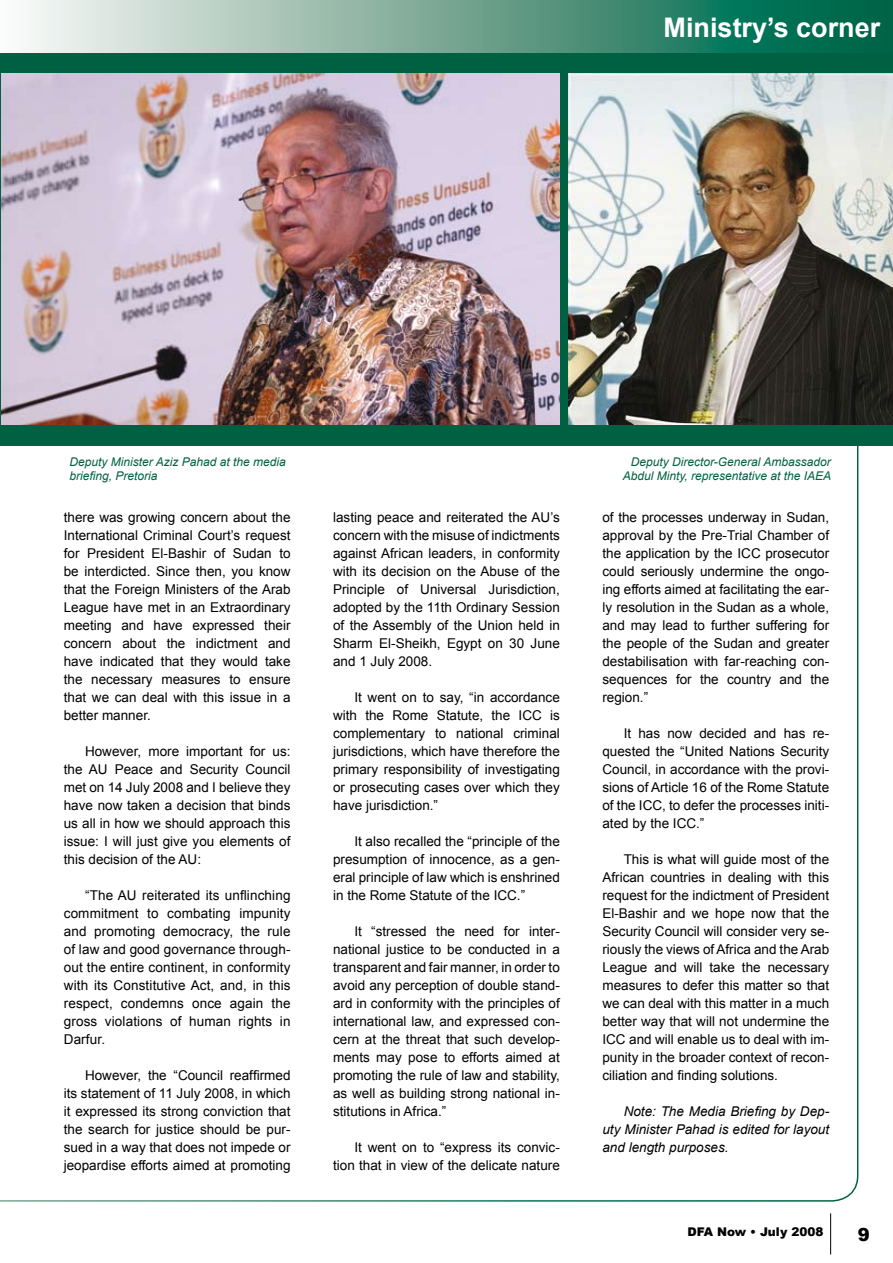
<style>
.page{position:relative;width:893px;height:1263px;background:#fff}
.page>*{position:absolute;margin:0;border:0;box-sizing:border-box;transform-origin:0 0}
.t1{font:700 27px "Arial";color:#fff}
.t2{font:13.5px/18px "Arial";color:#000;text-align:justify}
.t3{font:italic 13.5px/18px "Arial";color:#000;text-align:justify}
.t4{font:italic 12px/14.4px "Arial";color:#006042}
.t5{font:900 12px "Arial";color:#000}
</style>
<div class="page">
<svg style="left:28px;top:0;width:865px;height:53px;background:#6fa693"></svg>
<hr style="left:830px;top:1213px;width:1px;height:41px;background:#000">
<div style="left:0;top:53px;width:893px;height:393px;background:#006042"></div>
<img style="left:2px;top:73px;width:558px;height:352px">
<img style="left:569px;top:73px;width:324px;height:352px">
<h1 class="t1" style="left:664px;top:12px;width:218px">Ministry’s corner</h1>
<p class="t4" style="left:69px;top:454px;width:218px">Deputy Minister Aziz Pahad at the media briefing, Pretoria</p>
<p class="t4" style="left:623px;top:454px;width:210px;text-align:right">Deputy Director-General Ambassador<br>Abdul Minty, representative at the IAEA</p>
<p class="t2" style="left:64px;top:508px;width:228px">there was growing concern about the International Criminal Court’s request for President El-Bashir of Sudan to be interdicted. Since then, you know that the Foreign Ministers of the Arab League have met in an Extraordinary meeting and have expressed their concern about the indictment and have indicated that they would take the necessary measures to ensure that we can deal with this issue in a better manner.</p>
<p class="t2" style="left:64px;top:742px;width:228px;text-indent:21px">However, more important for us: the AU Peace and Security Council met on 14 July 2008 and I believe they have now taken a decision that binds us all in how we should approach this issue: I will just give you elements of this decision of the AU:</p>
<p class="t2" style="left:64px;top:886px;width:228px;text-indent:21px">“The AU reiterated its unflinching commitment to combating impunity and promoting democracy, the rule of law and good governance through&shy;out the entire continent, in conformity with its Constitutive Act, and, in this respect, condemns once again the gross violations of human rights in Darfur.</p>
<p class="t2" style="left:64px;top:1066px;width:228px;text-indent:21px">However, the “Council reaffirmed its statement of 11 July 2008, in which it expressed its strong conviction that the search for justice should be pur&shy;sued in a way that does not impede or jeopardise efforts aimed at promoting</p>
<p class="t2" style="left:333px;top:508px;width:228px">lasting peace and reiterated the AU’s concern with the misuse of indictments against African leaders, in conformity with its decision on the Abuse of the Principle of Universal Jurisdiction, adopted by the 11th Ordinary Session of the Assembly of the Union held in Sharm El-Sheikh, Egypt on 30 June and 1 July 2008.</p>
<p class="t2" style="left:333px;top:688px;width:228px;text-indent:21px">It went on to say, “in accordance with the Rome Statute, the ICC is complementary to national criminal jurisdictions, which have therefore the primary responsibility of investigating or prosecuting cases over which they have jurisdiction.”</p>
<p class="t2" style="left:333px;top:832px;width:228px;text-indent:21px">It also recalled the “principle of the presumption of innocence, as a gen&shy;eral principle of law which is enshrined in the Rome Statute of the ICC.”</p>
<p class="t2" style="left:333px;top:922px;width:228px;text-indent:21px">It “stressed the need for inter&shy;national justice to be conducted in a transparent and fair manner, in order to avoid any perception of double stand&shy;ard in conformity with the principles of international law, and expressed con&shy;cern at the threat that such develop&shy;ments may pose to efforts aimed at promoting the rule of law and stability, as well as building strong national in&shy;stitutions in Africa.”</p>
<p class="t2" style="left:333px;top:1138px;width:228px;text-align:right">It went on to “express its convic&shy;tion that in view of the delicate nature</p>
<p class="t2" style="left:602px;top:508px;width:228px">of the processes underway in Sudan, approval by the Pre-Trial Chamber of the application by the ICC prosecutor could seriously undermine the ongo&shy;ing efforts aimed at facilitating the ear&shy;ly resolution in the Sudan as a whole, and may lead to further suffering for the people of the Sudan and greater destabilisation with far-reaching con&shy;sequences for the country and the region.”</p>
<p class="t2" style="left:602px;top:724px;width:228px;text-indent:21px">It has now decided and has re&shy;quested the “United Nations Security Council, in accordance with the provi&shy;sions of Article 16 of the Rome Statute of the ICC, to defer the processes initi&shy;ated by the ICC.”</p>
<p class="t2" style="left:602px;top:850px;width:228px;text-indent:21px">This is what will guide most of the African countries in dealing with this request for the indictment of President El-Bashir and we hope now that the Security Council will consider very se&shy;riously the views of Africa and the Arab League and will take the necessary measures to defer this matter so that we can deal with this matter in a much better way that will not undermine the ICC and will enable us to deal with im&shy;punity in the broader context of recon&shy;ciliation and finding solutions.</p>
<p class="t3" style="left:602px;top:1102px;width:228px;text-indent:21px">Note: The Media Briefing by Dep&shy;uty Minister Pahad is edited for layout and length purposes.</p>
<p class="t5" style="left:688px;top:1225px;width:137px">DFA Now • July 2008</p>
</div>
